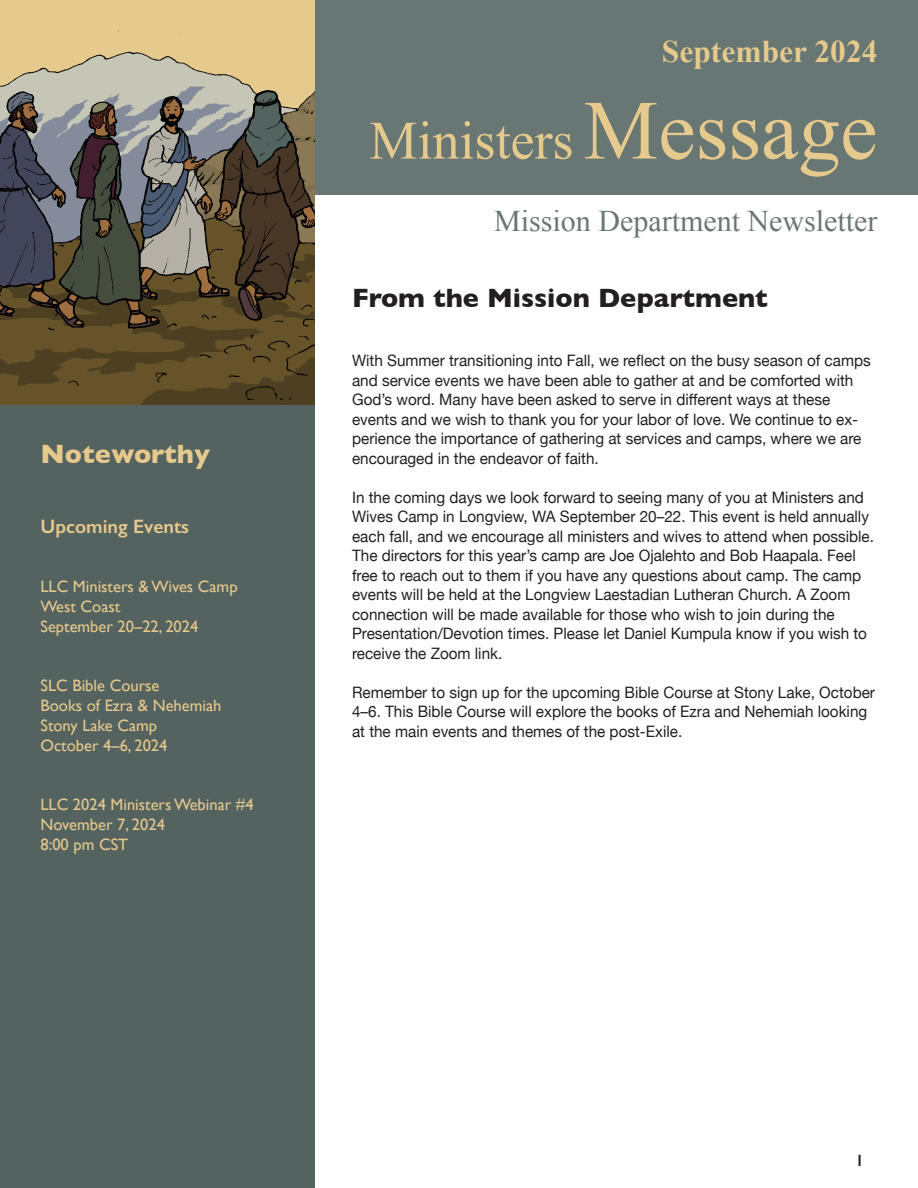
<style>
.page{position:relative;width:918px;height:1188px;background:#fff}
.page>*{position:absolute;margin:0;border:0;box-sizing:border-box;transform-origin:0 0}
.t1{font:54px "Times New Roman";color:#e6c98d}
.Date{font:700 31.5px "Times New Roman";color:#e6c98d}
.t2{font:30px "Times New Roman";color:#687774}
.t3{font:700 27px "Gill Sans";color:#231f20}
.t4{font:700 27px "Gill Sans";color:#e6c98d}
.t5{font:600 19.5px "Gill Sans";color:#e6c98d}
.Events{font:16.5px "Gill Sans";color:#e6c98d}
.t6{font:600 16.5px "Gill Sans";color:#231f20}
.Text{font:15.75px/19.5px "Helvetica Neue";color:#231f20}
.s1{font-size:84px}
</style>
<div class="page">
<div style="left:314px;top:0;width:604px;height:194px;background:#687774"></div>
<img style="left:0;top:0;width:314px;height:405px">
<div style="left:0;top:405px;width:314px;height:783px;background:#556360"></div>
<p class="t4" style="left:40px;top:432px;width:171px">Noteworthy</p>
<p class="t5" style="left:40px;top:514px;width:150px">Upcoming Events</p>
<p class="Events" style="left:40px;top:577px;width:199px">LLC Ministers &amp; Wives Camp</p>
<p class="Events" style="left:40px;top:597px;width:81px">West Coast</p>
<p class="Events" style="left:40px;top:616px;width:159px">September 20–22, 2024</p>
<p class="Events" style="left:40px;top:676px;width:120px">SLC Bible Course</p>
<p class="Events" style="left:40px;top:696px;width:182px">Books of Ezra &amp; Nehemiah</p>
<p class="Events" style="left:40px;top:715px;width:118px">Stony Lake Camp</p>
<p class="Events" style="left:40px;top:735px;width:128px">October 4–6, 2024</p>
<p class="Events" style="left:40px;top:795px;width:215px">LLC 2024 Ministers Webinar #4</p>
<p class="Events" style="left:40px;top:814px;width:126px">November 7, 2024</p>
<p class="Events" style="left:40px;top:834px;width:89px">8:00 pm CST</p>
<p class="Date" style="left:662px;top:30px;width:217px">September 2024</p>
<p class="t1" style="left:369px;top:104px;width:510px">Ministers <span class="s1">Message</span></p>
<p class="t2" style="left:494px;top:200px;width:385px">Mission Department Newsletter</p>
<p class="t3" style="left:352px;top:276px;width:417px">From the Mission Department</p>
<p class="Text" style="left:352px;top:352px;width:520px">With Summer transitioning into Fall, we reflect on the busy season of camps and service events we have been able to gather at and be comforted with God’s word. Many have been asked to serve in different ways at these events and we wish to thank you for your labor of love. We continue to ex&shy;perience the importance of gathering at services and camps, where we are encouraged in the endeavor of faith.</p>
<p class="Text" style="left:352px;top:488px;width:524px">In the coming days we look forward to seeing many of you at Ministers and Wives Camp in Longview, WA September 20–22. This event is held annually each fall, and we encourage all ministers and wives to attend when possible.<br>The directors for this year’s camp are Joe Ojalehto and Bob Haapala. Feel free to reach out to them if you have any questions about camp. The camp events will be held at the Longview Laestadian Lutheran Church. A Zoom connection will be made available for those who wish to join during the Presentation/Devotion times. Please let Daniel Kumpula know if you wish to receive the Zoom link.</p>
<p class="Text" style="left:352px;top:683px;width:524px">Remember to sign up for the upcoming Bible Course at Stony Lake, October<br>4–6. This Bible Course will explore the books of Ezra and Nehemiah looking at the main events and themes of the post-Exile.</p>
<p class="t6" style="left:856px;top:1150px;width:10px">1</p>
</div>
